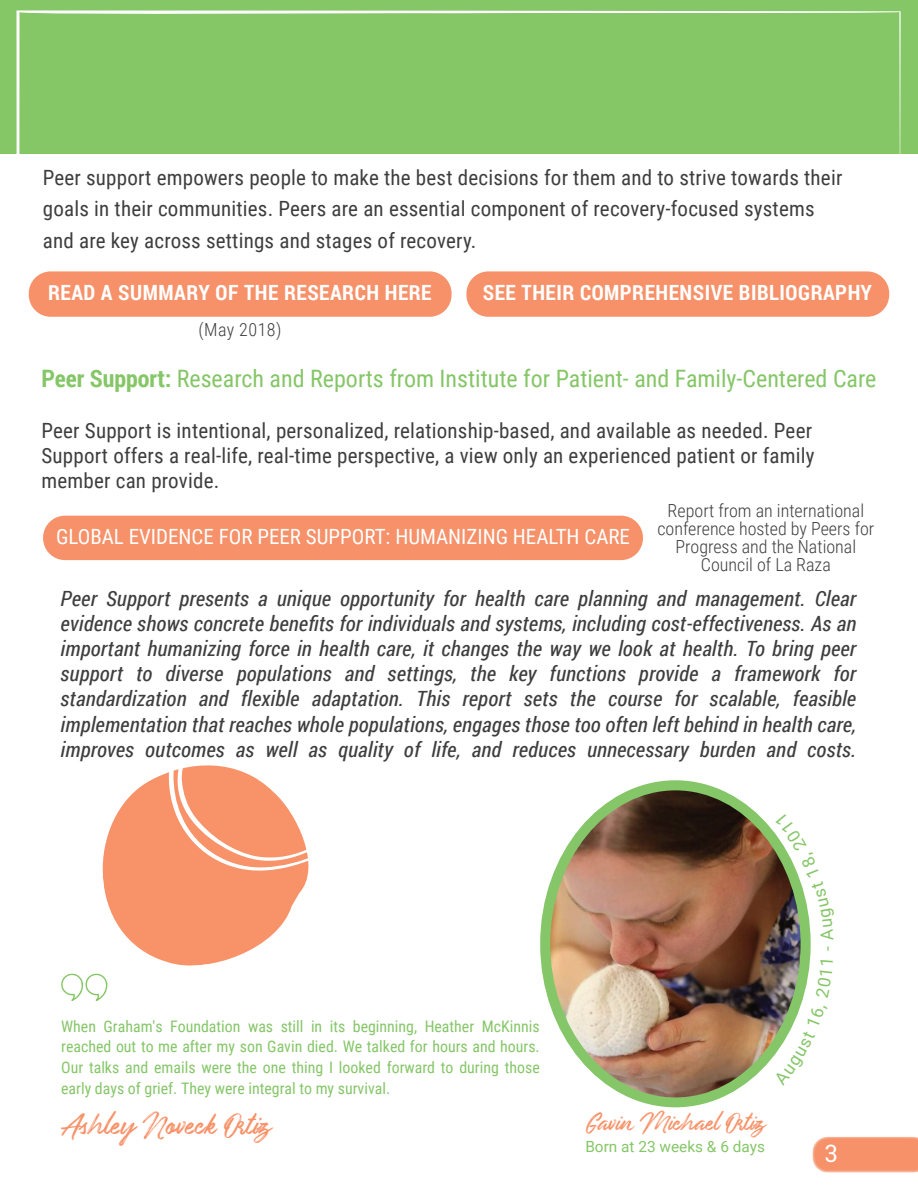
<style>
.page{position:relative;width:918px;height:1188px;background:#fff}
.page>*{position:absolute;margin:0;border:0;box-sizing:border-box;transform-origin:0 0}
.t1{font:24px "Roboto Condensed";color:#85c667}
.t2{font:24px "Roboto Slab";color:#fff}
.t3{font:23.1px "Underland";color:#f79269}
.t4{font:italic 21px/25.2px "Roboto Condensed";letter-spacing:.01em;color:#3e3e3f;text-align:justify}
.t5{font:21px/31.5px "Roboto Condensed";letter-spacing:.01em;color:#3e3e3f}
.t6{font:700 21px "Roboto Condensed";letter-spacing:.025em;color:#fff}
.t7{font:21px "Roboto Condensed";color:#fff}
.t8{font:19.2px "Underland";color:#f79269}
.t9{font:300 18px/18px "Roboto Condensed";color:#3e3e3f;text-align:center}
.t10{font:17.25px "Roboto";color:#85c668}
.t11{font:15.9px/20.5px "Roboto Condensed";color:#85c668;text-align:justify}
.t12{font:15.45px "Roboto";color:#85c668}
.s1{font-weight:700}
</style>
<div class="page">
<div style="left:0;top:0;width:918px;height:153px;background:#85c667"></div>
<svg style="left:10px;top:10px;width:893px;height:144px"></svg>
<div style="left:29px;top:271px;width:423px;height:46px;background:#f69169;border-radius:22px"></div>
<div style="left:466px;top:271px;width:423px;height:46px;background:#f69169;border-radius:22px"></div>
<div style="left:43px;top:516px;width:600px;height:44px;background:#f69169;border-radius:22px"></div>
<svg style="left:61px;top:974px;width:46px;height:27px"></svg>
<svg style="left:94px;top:772px;width:214px;height:202px;fill:#f79269"></svg>
<svg style="left:168px;top:765px;width:141px;height:109px"></svg>
<img style="left:540px;top:780px;width:271px;height:327px">
<svg style="left:813px;top:1137px;width:105px;height:36px;background:#f69873"></svg>
<svg style="left:774px;top:1006px;width:37px;height:80px"></svg>
<svg style="left:776px;top:814px;width:35px;height:126px"></svg>
<p class="t5" style="left:43px;top:161px;width:801px">Peer support empowers people to make the best decisions for them and to strive towards their goals in their communities. Peers are an essential component of recovery-focused systems and are key across settings and stages of recovery.</p>
<p class="t6" style="left:48px;top:278px;width:385px">READ A SUMMARY OF THE RESEARCH HERE</p>
<p class="t6" style="left:483px;top:278px;width:391px">SEE THEIR COMPREHENSIVE BIBLIOGRAPHY</p>
<p class="t9" style="left:198px;top:320px;width:84px">(May 2018)</p>
<p class="t1" style="left:42px;top:362px;width:836px"><span class="s1">Peer Support:</span> Research and Reports from Institute for Patient- and Family-Centered Care</p>
<p class="t5" style="left:42px;top:417px;width:775px;line-height:25.2px">Peer Support is intentional, personalized, relationship-based, and available as needed. Peer<br>Support offers a real-life, real-time perspective, a view only an experienced patient or family member can provide.</p>
<p class="t7" style="left:56px;top:522px;width:576px">GLOBAL EVIDENCE FOR PEER SUPPORT: HUMANIZING HEALTH CARE</p>
<p class="t9" style="left:657px;top:501px;width:219px">Report from an international conference hosted by Peers for<br>Progress and the National<br>Council of La Raza</p>
<p class="t4" style="left:61px;top:585px;width:797px">Peer Support presents a unique opportunity for health care planning and management. Clear evidence shows concrete benefits for individuals and systems, including cost-effectiveness. As an important humanizing force in health care, it changes the way we look at health. To bring peer support to diverse populations and settings, the key functions provide a framework for standardization and flexible adaptation. This report sets the course for scalable, feasible implementation that reaches whole populations, engages those too often left behind in health care, improves outcomes as well as quality of life, and reduces unnecessary burden and costs.</p>
<p class="t11" style="left:61px;top:1015px;width:480px">When Graham's Foundation was still in its beginning, Heather McKinnis reached out to me after my son Gavin died. We talked for hours and hours.<br>Our talks and emails were the one thing I looked forward to during those early days of grief. They were integral to my survival.</p>
<p class="t3" style="left:61px;top:1113px;width:211px">Ashley Noveck Ortiz</p>
<p class="t8" style="left:586px;top:1112px;width:180px">Gavin Michael Ortiz</p>
<p class="t12" style="left:585px;top:1135px;width:181px">Born at 23 weeks &amp; 6 days</p>
<p class="t10" style="left:815px;top:951px;width:6px;rotate:-90deg">-</p>
<p class="t2" style="left:825px;top:1137px;width:14px">3</p>
</div>
